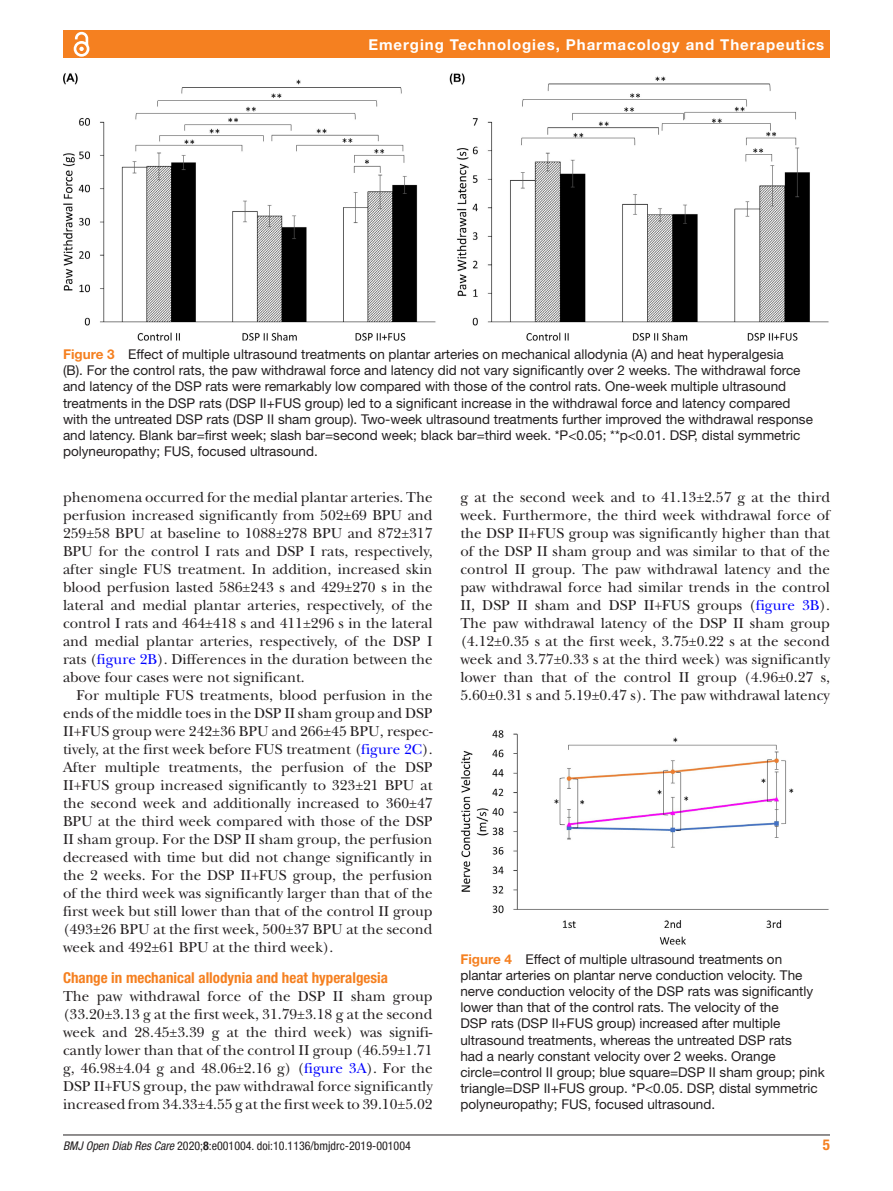
<style>
.page{position:relative;width:893px;height:1191px;background:#fff}
.page>*{position:absolute;margin:0;border:0;box-sizing:border-box;transform-origin:0 0}
.t1{font:15px/18px "New Baskerville";color:#231f20;text-align:justify}
.t2{font:700 15px "Helvetica Neue LT Std";letter-spacing:.065em;color:#fff}
.t3{font:700 condensed 15px "Helvetica Neue LT Std";color:#f58020}
.t4{font:13.5px/16.2px "Helvetica Neue LT Std";color:#231f20}
.t5{font:condensed 12px "Helvetica Neue LT Std";color:#231f20}
.s1{font-weight:700;color:#f58020}
.s2{color:#00f}
.s3{font-style:italic}
.s4{font-weight:700}
</style>
<div class="page">
<hr style="left:63px;top:1134px;width:767px;height:1px;background:#231f20">
<div style="left:63px;top:31px;width:767px;height:27px;background:#f58020"></div>
<svg style="left:73px;top:31px;width:17px;height:26px"></svg>
<img style="left:63px;top:73px;width:766px;height:268px">
<img style="left:460px;top:730px;width:369px;height:215px">
<p class="t2" style="left:368px;top:35px;width:457px">Emerging Technologies, Pharmacology and Therapeutics</p>
<p class="t4" style="left:63px;top:346px;width:751px"><span class="s1">Figure 3</span> Effect of multiple ultrasound treatments on plantar arteries on mechanical allodynia (A) and heat hyperalgesia<br>(B). For the control rats, the paw withdrawal force and latency did not vary significantly over 2 weeks. The withdrawal force and latency of the DSP rats were remarkably low compared with those of the control rats. One-week multiple ultrasound treatments in the DSP rats (DSP II+FUS group) led to a significant increase in the withdrawal force and latency compared with the untreated DSP rats (DSP II sham group). Two-week ultrasound treatments further improved the withdrawal response and latency. Blank bar=first week; slash bar=second week; black bar=third week. *P&lt;0.05; **p&lt;0.01. DSP, distal symmetric polyneuropathy; FUS, focused ultrasound.</p>
<p class="t1" style="left:63px;top:488px;width:371px">phenomena occurred for the medial plantar arteries. The perfusion increased significantly from 502±69 BPU and 259±58 BPU at baseline to 1088±278 BPU and 872±317<br>BPU for the control I rats and DSP I rats, respectively, after single FUS treatment. In addition, increased skin blood perfusion lasted 586±243 s and 429±270 s in the lateral and medial plantar arteries, respectively, of the control I rats and 464±418 s and 411±296 s in the lateral and medial plantar arteries, respectively, of the DSP I rats (<span class="s2">figure 2B</span>). Differences in the duration between the above four cases were not significant.</p>
<p class="t1" style="left:63px;top:686px;width:371px;text-indent:14px">For multiple FUS treatments, blood perfusion in the ends of the middle toes in the DSP II sham group and DSP II+FUS group were 242±36 BPU and 266±45 BPU, respec&shy;tively, at the first week before FUS treatment (<span class="s2">figure 2C</span>).<br>After multiple treatments, the perfusion of the DSP II+FUS group increased significantly to 323±21 BPU at the second week and additionally increased to 360±47<br>BPU at the third week compared with those of the DSP II sham group. For the DSP II sham group, the perfusion decreased with time but did not change significantly in the 2 weeks. For the DSP II+FUS group, the perfusion of the third week was significantly larger than that of the first week but still lower than that of the control II group (493±26 BPU at the first week, 500±37 BPU at the second week and 492±61 BPU at the third week).</p>
<p class="t3" style="left:63px;top:969px;width:326px">Change in mechanical allodynia and heat hyperalgesia</p>
<p class="t1" style="left:63px;top:987px;width:371px">The paw withdrawal force of the DSP II sham group (33.20±3.13 g at the first week, 31.79±3.18 g at the second week and 28.45±3.39 g at the third week) was signifi&shy;cantly lower than that of the control II group (46.59±1.71 g, 46.98±4.04 g and 48.06±2.16 g) (<span class="s2">figure 3A</span>). For the DSP II+FUS group, the paw withdrawal force significantly increased from 34.33±4.55 g at the first week to 39.10±5.02</p>
<p class="t1" style="left:460px;top:488px;width:371px">g at the second week and to 41.13±2.57 g at the third week. Furthermore, the third week withdrawal force of the DSP II+FUS group was significantly higher than that of the DSP II sham group and was similar to that of the control II group. The paw withdrawal latency and the paw withdrawal force had similar trends in the control II, DSP II sham and DSP II+FUS groups (<span class="s2">figure 3B</span>).<br>The paw withdrawal latency of the DSP II sham group (4.12±0.35 s at the first week, 3.75±0.22 s at the second week and 3.77±0.33 s at the third week) was significantly lower than that of the control II group (4.96±0.27 s, 5.60±0.31 s and 5.19±0.47 s). The paw withdrawal latency</p>
<p class="t4" style="left:460px;top:950px;width:366px"><span class="s1">Figure 4</span> Effect of multiple ultrasound treatments on plantar arteries on plantar nerve conduction velocity. The nerve conduction velocity of the DSP rats was significantly lower than that of the control rats. The velocity of the<br>DSP rats (DSP II+FUS group) increased after multiple ultrasound treatments, whereas the untreated DSP rats<br>had a nearly constant velocity over 2 weeks. Orange circle=control II group; blue square=DSP II sham group; pink triangle=DSP II+FUS group. *P&lt;0.05. DSP, distal symmetric polyneuropathy; FUS, focused ultrasound.</p>
<p class="t5" style="left:63px;top:1138px;width:349px"><span class="s3">BMJ Open Diab Res Care</span> 2020;<span class="s4">8</span>:e001004. doi:10.1136/bmjdrc-2019-001004</p>
<p class="t3" style="left:823px;top:1135px;width:9px">5</p>
</div>
